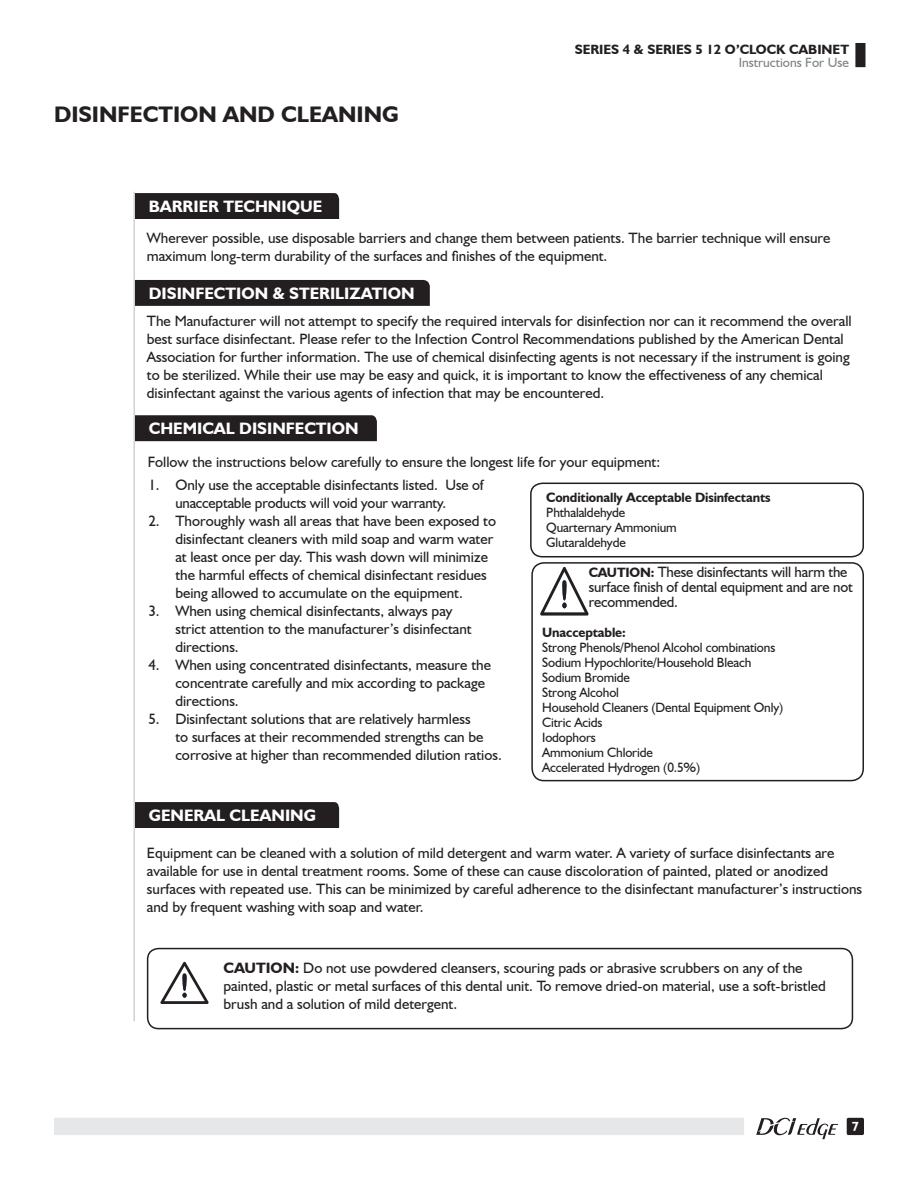
<style>
.page{position:relative;width:918px;height:1188px;background:#fff}
.page>*{position:absolute;margin:0;border:0;box-sizing:border-box;transform-origin:0 0}
.t1{font:700 22.5px "Humanist 521 BT";color:#231f20}
.t2{font:700 16.5px "Humanist 521 BT";color:#fff}
.t3{font:15px/18px "Humanist 521 BT";color:#231f20}
.t4{font:13.5px "Humanist 521 BT";letter-spacing:-.01em;color:#231f20}
.t5{font:700 13.5px "Humanist 521 BT";letter-spacing:-.01em;color:#231f20}
.t6{font:13.5px "Humanist 521 BT";color:#808285}
.t7{font:700 13.2px "Humanist 521 BT";color:#fff}
.t8{font:12.75px "Humanist 521 BT";color:#fff}
.s1{font-weight:700;font-size:13.5px}
.s2{font-weight:700}
</style>
<div class="page">
<hr style="left:134px;top:192px;width:1px;height:829px;background:#d1d2d4">
<div style="left:135px;top:802px;width:204px;height:26px;background:#231f20"></div>
<svg style="left:160px;top:962px;width:49px;height:42px"></svg>
<div style="left:147px;top:948px;width:706px;height:81px;border:2px solid #231f20;border-radius:11px"></div>
<div style="left:135px;top:193px;width:204px;height:26px;background:#231f20"></div>
<div style="left:135px;top:280px;width:295px;height:26px;background:#231f20"></div>
<div style="left:135px;top:415px;width:242px;height:26px;background:#231f20"></div>
<div style="left:531px;top:562px;width:333px;height:219px;border:2px solid #231f20;border-radius:12px"></div>
<svg style="left:540px;top:568px;width:49px;height:48px"></svg>
<div style="left:530px;top:483px;width:334px;height:74px;border:2px solid #231f20;border-radius:11px"></div>
<div style="left:847px;top:1118px;width:17px;height:17px;background:#231f20;border-radius:2px"></div>
<div style="left:54px;top:1118px;width:690px;height:17px;background:#e6e7e9"></div>
<svg style="left:756px;top:1118px;width:82px;height:21px"></svg>
<div style="left:855px;top:43px;width:11px;height:24px;background:#231f20"></div>
<p class="t1" style="left:54px;top:100px;width:346px">DISINFECTION AND CLEANING</p>
<p class="t2" style="left:149px;top:196px;width:175px">BARRIER TECHNIQUE</p>
<p class="t5" style="left:575px;top:41px;width:276px">SERIES 4 &amp; SERIES 5 12 O’CLOCK CABINET</p>
<p class="t6" style="left:739px;top:54px;width:112px">Instructions For Use</p>
<p class="t3" style="left:147px;top:228px;width:685px">Wherever possible, use disposable barriers and change them between patients. The barrier technique will ensure maximum long-term durability of the surfaces and finishes of the equipment.</p>
<p class="t2" style="left:149px;top:283px;width:267px">DISINFECTION &amp; STERILIZATION</p>
<p class="t3" style="left:147px;top:312px;width:706px">The Manufacturer will not attempt to specify the required intervals for disinfection nor can it recommend the overall best surface disinfectant. Please refer to the Infection Control Recommendations published by the American Dental Association for further information. The use of chemical disinfecting agents is not necessary if the instrument is going to be sterilized. While their use may be easy and quick, it is important to know the effectiveness of any chemical disinfectant against the various agents of infection that may be encountered.</p>
<p class="t2" style="left:149px;top:418px;width:211px">CHEMICAL DISINFECTION</p>
<p class="t3" style="left:148px;top:452px;width:514px">Follow the instructions below carefully to ensure the longest life for your equipment:</p>
<p class="t5" style="left:546px;top:489px;width:226px">Conditionally Acceptable Disinfectants</p>
<p class="t4" style="left:546px;top:504px;width:81px">Phthalaldehyde</p>
<p class="t4" style="left:546px;top:519px;width:132px">Quarternary Ammonium</p>
<p class="t4" style="left:546px;top:534px;width:81px">Glutaraldehyde</p>
<p class="t3" style="left:175px;top:476px;width:310px;text-indent:-27px">1. Only use the acceptable disinfectants listed. Use of unacceptable products will void your warranty.</p>
<p class="t3" style="left:175px;top:512px;width:322px;text-indent:-27px">2. Thoroughly wash all areas that have been exposed to disinfectant cleaners with mild soap and warm water at least once per day. This wash down will minimize the harmful effects of chemical disinfectant residues being allowed to accumulate on the equipment.</p>
<p class="t3" style="left:175px;top:602px;width:298px;text-indent:-27px">3. When using chemical disinfectants, always pay strict attention to the manufacturer’s disinfectant directions.</p>
<p class="t3" style="left:175px;top:656px;width:317px;text-indent:-27px">4. When using concentrated disinfectants, measure the concentrate carefully and mix according to package directions.</p>
<p class="t3" style="left:175px;top:710px;width:328px;text-indent:-27px">5. Disinfectant solutions that are relatively harmless<br>to surfaces at their recommended strengths can be corrosive at higher than recommended dilution ratios.</p>
<p class="t3" style="left:589px;top:564px;width:266px;line-height:15px"><span class="s1">CAUTION:</span> These disinfectants will harm the surface finish of dental equipment and are not recommended.</p>
<p class="t5" style="left:542px;top:624px;width:85px">Unacceptable:</p>
<p class="t4" style="left:542px;top:639px;width:235px">Strong Phenols/Phenol Alcohol combinations</p>
<p class="t4" style="left:542px;top:654px;width:211px">Sodium Hypochlorite/Household Bleach</p>
<p class="t4" style="left:542px;top:669px;width:89px">Sodium Bromide</p>
<p class="t4" style="left:542px;top:684px;width:78px">Strong Alcohol</p>
<p class="t4" style="left:542px;top:699px;width:243px">Household Cleaners (Dental Equipment Only)</p>
<p class="t4" style="left:542px;top:714px;width:62px">Citric Acids</p>
<p class="t4" style="left:542px;top:729px;width:55px">Iodophors</p>
<p class="t4" style="left:542px;top:744px;width:112px">Ammonium Chloride</p>
<p class="t4" style="left:542px;top:759px;width:160px">Accelerated Hydrogen (0.5%)</p>
<p class="t2" style="left:149px;top:805px;width:169px">GENERAL CLEANING</p>
<p class="t3" style="left:147px;top:844px;width:717px">Equipment can be cleaned with a solution of mild detergent and warm water. A variety of surface disinfectants are available for use in dental treatment rooms. Some of these can cause discoloration of painted, plated or anodized surfaces with repeated use. This can be minimized by careful adherence to the disinfectant manufacturer’s instructions and by frequent washing with soap and water.</p>
<p class="t3" style="left:224px;top:959px;width:604px"><span class="s2">CAUTION:</span> Do not use powdered cleansers, scouring pads or abrasive scrubbers on any of the painted, plastic or metal surfaces of this dental unit. To remove dried-on material, use a soft-bristled brush and a solution of mild detergent.</p>
<p class="t8" style="left:852px;top:1118px;width:8px">7</p>
<p class="t7" style="left:852px;top:1118px;width:9px">7</p>
</div>
